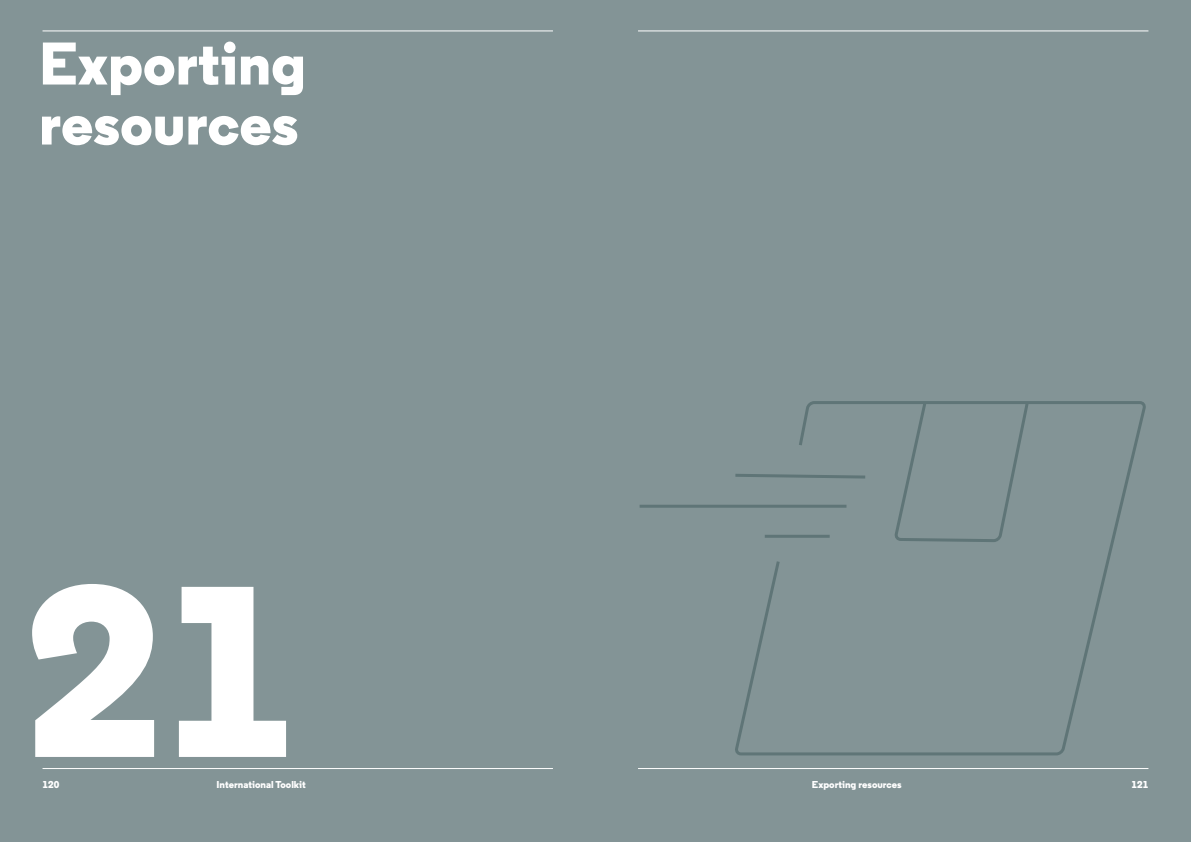
<style>
.page{position:relative;width:1191px;height:842px;background:#839496}
.page>*{position:absolute;margin:0;border:0;box-sizing:border-box;transform-origin:0 0}
.t1{font:800 243px "Regular";color:#fff}
.t2{font:800 60px/60px "Regular";color:#fff}
.t3{font:800 10px "Regular";color:#fff}
</style>
<div class="page">
<svg style="left:639px;top:401px;width:506px;height:355px"></svg>
<hr style="left:638px;top:31px;width:510px;height:1px;background:#fff">
<hr style="left:638px;top:768px;width:510px;height:1px;background:#fff">
<hr style="left:43px;top:768px;width:510px;height:1px;background:#fff">
<hr style="left:43px;top:31px;width:510px;height:1px;background:#fff">
<h2 class="t2" style="left:39px;top:34px;width:268px">Exporting resources</h2>
<h1 class="t1" style="left:26px;top:516px;width:274px">21</h1>
<p class="t3" style="left:43px;top:778px;width:18px">120</p>
<p class="t3" style="left:216px;top:778px;width:91px">International Toolkit</p>
<p class="t3" style="left:812px;top:778px;width:91px">Exporting resources</p>
<p class="t3" style="left:1131px;top:778px;width:18px">121</p>
</div>
